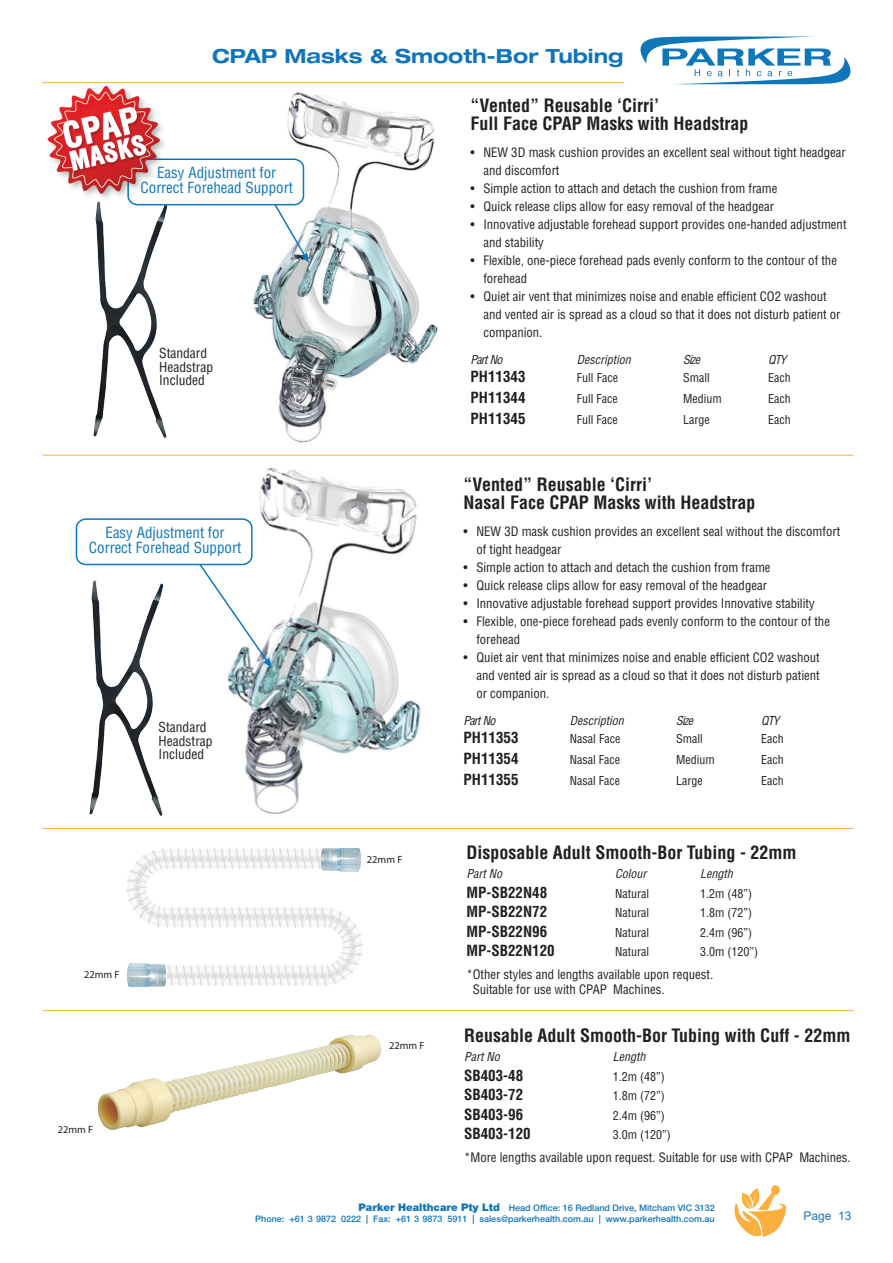
<style>
.page{position:relative;width:893px;height:1263px;background:#fff}
.page>*{position:absolute;margin:0;border:0;box-sizing:border-box;transform-origin:0 0}
.t1{font:700 expanded 19.5px "Helvetica Neue LT Std";color:#1074ba}
.t2{font:700 condensed 18px/18px "Helvetica LT Std";color:#231f20}
.t3{font:700 condensed 15px "Helvetica LT Std";color:#231f20}
.t4{font:condensed 15px/15px "Helvetica LT Std";color:#0e76ba;text-align:center}
.t5{font:condensed 13.5px/13.5px "Helvetica LT Std";color:#231f20}
.t6{font:condensed 12.75px/18px "Helvetica LT Std";color:#231f20}
.t7{font:condensed 12px "Helvetica LT Std";color:#231f20}
.t8{font:italic condensed 12px "Helvetica LT Std";color:#231f20}
.t9{font:12px "Arial";color:#1d75bc}
.t10{font:10.5px "Myriad Pro";color:#231f20}
.t11{font:500 9px/10.8px "Helvetica Neue LT Std";color:#1074ba;text-align:right}
.s1{font-weight:900;font-size:10.5px}
</style>
<div class="page">
<div style="left:771px;top:1185px;width:9px;height:10px;background:#fbaf3f;border-radius:50%"></div>
<svg style="left:734px;top:1188px;width:53px;height:49px"></svg>
<svg style="left:640px;top:36px;width:211px;height:49px"></svg>
<hr style="left:43px;top:455px;width:810px;height:1px;background:#fbb03f">
<hr style="left:43px;top:828px;width:810px;height:1px;background:#fbb03f">
<hr style="left:43px;top:1010px;width:810px;height:1px;background:#fbb03f">
<img style="left:93px;top:202px;width:78px;height:236px">
<img style="left:248px;top:92px;width:190px;height:351px">
<img style="left:227px;top:467px;width:193px;height:347px">
<svg style="left:270px;top:198px;width:39px;height:65px"></svg>
<img style="left:89px;top:580px;width:74px;height:236px">
<svg style="left:195px;top:558px;width:77px;height:110px"></svg>
<div style="left:127px;top:158px;width:177px;height:47px;background:#fff;border:1px solid #0e76ba;border-radius:9px"></div>
<div style="left:76px;top:518px;width:177px;height:47px;background:#fff;border:1px solid #0e76ba;border-radius:9px"></div>
<img style="left:47px;top:85px;width:121px;height:117px">
<img style="left:62px;top:107px;width:78px;height:45px">
<img style="left:64px;top:108px;width:72px;height:39px">
<img style="left:68px;top:135px;width:81px;height:40px">
<img style="left:69px;top:135px;width:76px;height:35px">
<img style="left:126px;top:849px;width:237px;height:137px">
<img style="left:321px;top:848px;width:40px;height:24px">
<img style="left:126px;top:962px;width:41px;height:25px">
<img style="left:97px;top:1034px;width:285px;height:96px">
<hr style="left:43px;top:82px;width:581px;height:1px;background:#fbb03f">
<h1 class="t1" style="left:212px;top:49px;width:413px">CPAP Masks &amp; Smooth-Bor Tubing</h1>
<p class="t4" style="left:140px;top:168px;width:154px">Easy Adjustment for<br>Correct Forehead Support</p>
<p class="t5" style="left:159px;top:349px;width:55px">Standard<br>Headstrap<br>Included</p>
<p class="t4" style="left:89px;top:527px;width:154px">Easy Adjustment for<br>Correct Forehead Support</p>
<p class="t5" style="left:159px;top:722px;width:55px">Standard<br>Headstrap<br>Included</p>
<p class="t10" style="left:84px;top:970px;width:37px">22mm F</p>
<p class="t10" style="left:58px;top:1125px;width:37px">22mm F</p>
<p class="t10" style="left:367px;top:855px;width:37px">22mm F</p>
<p class="t10" style="left:389px;top:1041px;width:37px">22mm F</p>
<h2 class="t2" style="left:471px;top:99px;width:279px">“Vented” Reusable ‘Cirri’<br>Full Face CPAP Masks with Headstrap</h2>
<p class="t6" style="left:483px;top:145px;width:364px;text-indent:-13px">• NEW 3D mask cushion provides an excellent seal without tight headgear and discomfort</p>
<p class="t6" style="left:471px;top:181px;width:308px">• Simple action to attach and detach the cushion from frame</p>
<p class="t6" style="left:471px;top:199px;width:305px">• Quick release clips allow for easy removal of the headgear</p>
<p class="t6" style="left:483px;top:217px;width:365px;text-indent:-13px">• Innovative adjustable forehead support provides one-handed adjustment and stability</p>
<p class="t6" style="left:483px;top:253px;width:355px;text-indent:-13px">• Flexible, one-piece forehead pads evenly conform to the contour of the forehead</p>
<p class="t6" style="left:483px;top:289px;width:359px;text-indent:-13px">• Quiet air vent that minimizes noise and enable efficient CO2 washout and vented air is spread as a cloud so that it does not disturb patient or companion.</p>
<p class="t8" style="left:471px;top:355px;width:33px">Part No</p>
<p class="t8" style="left:577px;top:355px;width:55px">Description</p>
<p class="t8" style="left:683px;top:355px;width:18px">Size</p>
<p class="t8" style="left:768px;top:355px;width:20px">QTY</p>
<p class="t3" style="left:471px;top:371px;width:57px">PH11343</p>
<p class="t7" style="left:577px;top:373px;width:43px">Full Face</p>
<p class="t7" style="left:683px;top:373px;width:28px">Small</p>
<p class="t7" style="left:768px;top:373px;width:24px">Each</p>
<p class="t3" style="left:471px;top:392px;width:57px">PH11344</p>
<p class="t7" style="left:577px;top:394px;width:42px">Full Face</p>
<p class="t7" style="left:683px;top:394px;width:40px">Medium</p>
<p class="t7" style="left:768px;top:394px;width:24px">Each</p>
<p class="t3" style="left:471px;top:413px;width:57px">PH11345</p>
<p class="t7" style="left:577px;top:415px;width:42px">Full Face</p>
<p class="t7" style="left:683px;top:415px;width:28px">Large</p>
<p class="t7" style="left:768px;top:415px;width:24px">Each</p>
<h2 class="t2" style="left:464px;top:478px;width:293px">“Vented” Reusable ‘Cirri’<br>Nasal Face CPAP Masks with Headstrap</h2>
<p class="t6" style="left:476px;top:524px;width:365px;text-indent:-13px">• NEW 3D mask cushion provides an excellent seal without the discomfort of tight headgear</p>
<p class="t6" style="left:464px;top:560px;width:308px">• Simple action to attach and detach the cushion from frame</p>
<p class="t6" style="left:464px;top:578px;width:305px">• Quick release clips allow for easy removal of the headgear</p>
<p class="t6" style="left:464px;top:596px;width:353px">• Innovative adjustable forehead support provides Innovative stability</p>
<p class="t6" style="left:476px;top:614px;width:355px;text-indent:-13px">• Flexible, one-piece forehead pads evenly conform to the contour of the forehead</p>
<p class="t6" style="left:476px;top:650px;width:345px;text-align:justify;text-indent:-13px">• Quiet air vent that minimizes noise and enable efficient CO2 washout and vented air is spread as a cloud so that it does not disturb patient or companion.</p>
<p class="t8" style="left:464px;top:716px;width:33px">Part No</p>
<p class="t8" style="left:570px;top:716px;width:55px">Description</p>
<p class="t8" style="left:676px;top:716px;width:18px">Size</p>
<p class="t8" style="left:761px;top:716px;width:20px">QTY</p>
<p class="t3" style="left:464px;top:732px;width:57px">PH11353</p>
<p class="t7" style="left:570px;top:734px;width:52px">Nasal Face</p>
<p class="t7" style="left:676px;top:734px;width:28px">Small</p>
<p class="t7" style="left:761px;top:734px;width:24px">Each</p>
<p class="t3" style="left:464px;top:753px;width:57px">PH11354</p>
<p class="t7" style="left:570px;top:755px;width:52px">Nasal Face</p>
<p class="t7" style="left:676px;top:755px;width:40px">Medium</p>
<p class="t7" style="left:761px;top:755px;width:24px">Each</p>
<p class="t3" style="left:464px;top:774px;width:57px">PH11355</p>
<p class="t7" style="left:570px;top:776px;width:52px">Nasal Face</p>
<p class="t7" style="left:676px;top:776px;width:28px">Large</p>
<p class="t7" style="left:761px;top:776px;width:24px">Each</p>
<h2 class="t2" style="left:466px;top:846px;width:332px">Disposable Adult Smooth-Bor Tubing - 22mm</h2>
<p class="t8" style="left:466px;top:870px;width:37px">Part No</p>
<p class="t8" style="left:615px;top:870px;width:33px">Colour</p>
<p class="t8" style="left:700px;top:870px;width:34px">Length</p>
<p class="t3" style="left:466px;top:887px;width:82px">MP-SB22N48</p>
<p class="t7" style="left:615px;top:889px;width:35px">Natural</p>
<p class="t7" style="left:700px;top:889px;width:54px">1.2m (48”)</p>
<p class="t3" style="left:466px;top:907px;width:82px">MP-SB22N72</p>
<p class="t7" style="left:615px;top:909px;width:35px">Natural</p>
<p class="t7" style="left:700px;top:909px;width:54px">1.8m (72”)</p>
<p class="t3" style="left:466px;top:926px;width:82px">MP-SB22N96</p>
<p class="t7" style="left:615px;top:928px;width:35px">Natural</p>
<p class="t7" style="left:700px;top:928px;width:54px">2.4m (96”)</p>
<p class="t3" style="left:466px;top:946px;width:90px">MP-SB22N120</p>
<p class="t7" style="left:615px;top:948px;width:35px">Natural</p>
<p class="t7" style="left:700px;top:948px;width:60px">3.0m (120”)</p>
<p class="t6" style="left:473px;top:968px;width:242px;line-height:15px;text-indent:-6px">*Other styles and lengths available upon request.<br>Suitable for use with CPAP Machines.</p>
<h2 class="t2" style="left:464px;top:1029px;width:388px">Reusable Adult Smooth-Bor Tubing with Cuff - 22mm</h2>
<p class="t8" style="left:464px;top:1053px;width:37px">Part No</p>
<p class="t8" style="left:613px;top:1053px;width:34px">Length</p>
<p class="t3" style="left:464px;top:1070px;width:61px">SB403-48</p>
<p class="t7" style="left:613px;top:1072px;width:54px">1.2m (48”)</p>
<p class="t3" style="left:464px;top:1089px;width:61px">SB403-72</p>
<p class="t7" style="left:613px;top:1092px;width:54px">1.8m (72”)</p>
<p class="t3" style="left:464px;top:1109px;width:61px">SB403-96</p>
<p class="t7" style="left:613px;top:1111px;width:54px">2.4m (96”)</p>
<p class="t3" style="left:464px;top:1128px;width:68px">SB403-120</p>
<p class="t7" style="left:613px;top:1131px;width:60px">3.0m (120”)</p>
<p class="t6" style="left:464px;top:1150px;width:388px">*More lengths available upon request. Suitable for use with CPAP Machines.</p>
<p class="t11" style="left:255px;top:1203px;width:461px"><span class="s1">Parker Healthcare Pty Ltd</span> Head Office: 16 Redland Drive, Mitcham VIC 3132<br>Phone: +61 3 9872 0222 | Fax: +61 3 9873 5911 | sales@parkerhealth.com.au | www.parkerhealth.com.au</p>
<p class="t9" style="left:803px;top:1211px;width:50px">Page 13</p>
</div>
